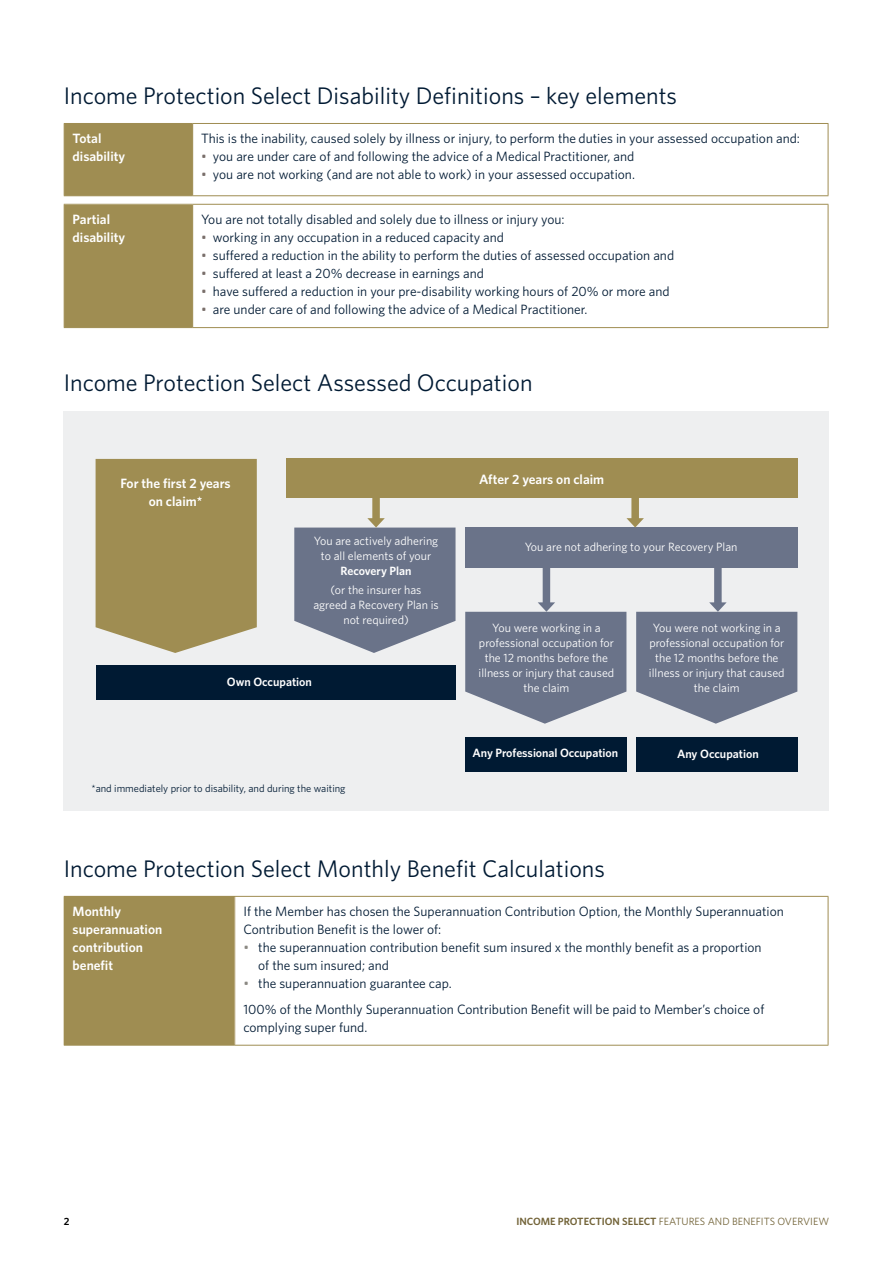
<style>
.page{position:relative;width:893px;height:1263px;background:#fff}
.page>*{position:absolute;margin:0;border:0;box-sizing:border-box;transform-origin:0 0}
.t1{font:24px "Whitney";color:#001a33}
.t2{font:13.5px/18px "Whitney";color:#001a33}
.t3{font:600 13.5px/18px "Whitney";color:#fff}
.t4{font:12px/15px "Whitney";color:#fff;text-align:center}
.t5{font:600 12px "Whitney";letter-spacing:-.005em;color:#fff}
.t6{font:10.5px "Whitney";color:#001a33}
.t7{font:10.5px "Whitney";color:#736439}
.t8{font:600 10.5px "Whitney";color:#000}
.s1{color:#796e6a}
.s2{color:#8b8983}
.s3{font-weight:600}
</style>
<div class="page">
<div style="left:64px;top:896px;width:171px;height:149px;background:#9f8d52"></div>
<hr style="left:235px;top:897px;width:1px;height:148px;background:#c9bc9b">
<hr style="left:235px;top:896px;width:593px;height:1px;background:#9f8d52">
<hr style="left:828px;top:897px;width:1px;height:148px;background:#9f8d52">
<hr style="left:64px;top:1045px;width:171px;height:1px;background:#9f8d52">
<hr style="left:235px;top:1045px;width:593px;height:1px;background:#9f8d52">
<div style="left:65px;top:124px;width:127px;height:203px;background:#9f8d52"></div>
<div style="left:64px;top:196px;width:129px;height:8px;background:#fff"></div>
<hr style="left:192px;top:124px;width:1px;height:71px;background:#9f8d52">
<hr style="left:192px;top:205px;width:1px;height:122px;background:#9f8d52">
<hr style="left:64px;top:123px;width:129px;height:1px;background:#9f8d52">
<hr style="left:64px;top:124px;width:1px;height:71px;background:#9f8d52">
<hr style="left:193px;top:123px;width:635px;height:1px;background:#9f8d52">
<hr style="left:828px;top:124px;width:1px;height:71px;background:#9f8d52">
<hr style="left:64px;top:195px;width:129px;height:1px;background:#9f8d52">
<hr style="left:193px;top:195px;width:635px;height:1px;background:#9f8d52">
<hr style="left:64px;top:204px;width:129px;height:1px;background:#9f8d52">
<hr style="left:64px;top:205px;width:1px;height:122px;background:#9f8d52">
<hr style="left:193px;top:204px;width:635px;height:1px;background:#9f8d52">
<hr style="left:828px;top:205px;width:1px;height:122px;background:#9f8d52">
<hr style="left:64px;top:327px;width:129px;height:1px;background:#9f8d52">
<hr style="left:193px;top:327px;width:635px;height:1px;background:#9f8d52">
<div style="left:64px;top:411px;width:765px;height:399px;background:#eeeff0"></div>
<div style="left:465px;top:527px;width:332px;height:41px;background:#6a7389"></div>
<div style="left:465px;top:737px;width:161px;height:34px;background:#001a33"></div>
<div style="left:96px;top:665px;width:360px;height:34px;background:#001a33"></div>
<div style="left:636px;top:737px;width:161px;height:34px;background:#001a33"></div>
<div style="left:96px;top:459px;width:161px;height:194px;background:#9f8d52"></div>
<div style="left:286px;top:459px;width:511px;height:39px;background:#9f8d52"></div>
<div style="left:543px;top:568px;width:7px;height:37px;background:#6a7389"></div>
<svg style="left:465px;top:602px;width:161px;height:122px;background:#858d9e"></svg>
<div style="left:372px;top:498px;width:8px;height:23px;background:#9f8d52"></div>
<svg style="left:294px;top:518px;width:161px;height:135px;background:#828a9b"></svg>
<div style="left:631px;top:498px;width:8px;height:23px;background:#9f8d52"></div>
<svg style="left:626px;top:518px;width:18px;height:9px"></svg>
<div style="left:714px;top:568px;width:8px;height:37px;background:#6a7389"></div>
<svg style="left:636px;top:602px;width:161px;height:122px;background:#858d9e"></svg>
<h1 class="t1" style="left:64px;top:80px;width:615px">Income Protection Select Disability Definitions – key elements</h1>
<p class="t3" style="left:73px;top:129px;width:54px">Total disability</p>
<p class="t2" style="left:201px;top:129px;width:600px">This is the inability, caused solely by illness or injury, to perform the duties in your assessed occupation and:</p>
<p class="t2" style="left:201px;top:147px;width:435px"><span class="s1">•</span> you are under care of and following the advice of a Medical Practitioner, and</p>
<p class="t2" style="left:201px;top:165px;width:435px"><span class="s1">•</span> you are not working (and are not able to work) in your assessed occupation.</p>
<p class="t3" style="left:73px;top:210px;width:54px">Partial disability</p>
<p class="t2" style="left:201px;top:210px;width:365px">You are not totally disabled and solely due to illness or injury you:</p>
<p class="t2" style="left:201px;top:228px;width:304px"><span class="s1">•</span> working in any occupation in a reduced capacity and</p>
<p class="t2" style="left:201px;top:246px;width:474px"><span class="s1">•</span> suffered a reduction in the ability to perform the duties of assessed occupation and</p>
<p class="t2" style="left:201px;top:264px;width:284px"><span class="s1">•</span> suffered at least a 20% decrease in earnings and</p>
<p class="t2" style="left:201px;top:282px;width:470px"><span class="s1">•</span> have suffered a reduction in your pre-disability working hours of 20% or more and</p>
<p class="t2" style="left:201px;top:300px;width:388px"><span class="s1">•</span> are under care of and following the advice of a Medical Practitioner.</p>
<h1 class="t1" style="left:64px;top:367px;width:470px">Income Protection Select Assessed Occupation</h1>
<p class="t3" style="left:120px;top:474px;width:112px;text-align:center">For the first 2 years on claim*</p>
<p class="t3" style="left:479px;top:470px;width:127px">After 2 years on claim</p>
<p class="t4" style="left:525px;top:539px;width:214px">You are not adhering to your Recovery Plan</p>
<p class="t4" style="left:314px;top:533px;width:126px">You are actively adhering to all elements of your</p>
<p class="t5" style="left:340px;top:563px;width:73px">Recovery Plan</p>
<p class="t4" style="left:313px;top:582px;width:127px">(or the insurer has agreed a Recovery Plan is not required)</p>
<p class="t4" style="left:479px;top:620px;width:137px">You were working in a professional occupation for the 12 months before the illness or injury that caused the claim</p>
<p class="t4" style="left:649px;top:620px;width:137px">You were not working in a professional occupation for the 12 months before the illness or injury that caused the claim</p>
<p class="t5" style="left:227px;top:674px;width:87px">Own Occupation</p>
<p class="t6" style="left:91px;top:781px;width:256px">*and immediately prior to disability, and during the waiting</p>
<p class="t5" style="left:473px;top:745px;width:147px">Any Professional Occupation</p>
<p class="t5" style="left:677px;top:745px;width:83px">Any Occupation</p>
<h1 class="t1" style="left:64px;top:853px;width:543px">Income Protection Select Monthly Benefit Calculations</h1>
<p class="t3" style="left:73px;top:902px;width:91px">Monthly superannuation contribution benefit</p>
<p class="t2" style="left:243px;top:902px;width:542px">If the Member has chosen the Superannuation Contribution Option, the Monthly Superannuation<br>Contribution Benefit is the lower of:</p>
<p class="t2" style="left:258px;top:938px;width:505px;text-indent:-15px"><span class="s2">•</span> the superannuation contribution benefit sum insured x the monthly benefit as a proportion of the sum insured; and</p>
<p class="t2" style="left:243px;top:969px;width:522px;line-height:26.5px"><span class="s2">•</span> the superannuation guarantee cap.<br>100% of the Monthly Superannuation Contribution Benefit will be paid to Member’s choice of</p>
<p class="t2" style="left:243px;top:1018px;width:125px">complying super fund.</p>
<p class="t8" style="left:64px;top:1214px;width:7px">2</p>
<p class="t7" style="left:516px;top:1214px;width:314px"><span class="s3">INCOME PROTECTION SELECT</span> FEATURES AND BENEFITS OVERVIEW</p>
</div>
